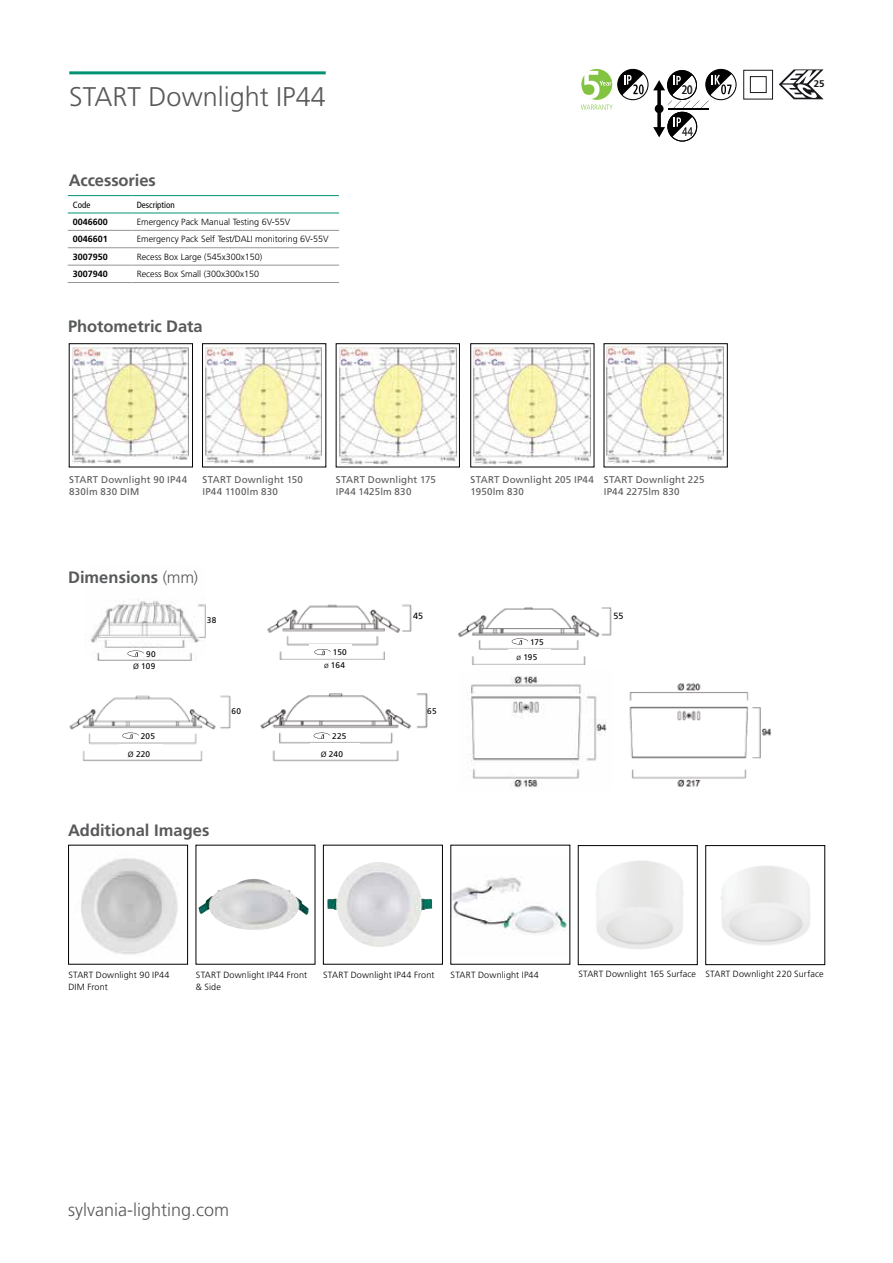
<style>
.page{position:relative;width:893px;height:1263px;background:#fff}
.page>*{position:absolute;margin:0;border:0;box-sizing:border-box;transform-origin:0 0}
.t1{font:300 27px "Frutiger LT Std";color:#58595b}
.t2{font:300 18px "Frutiger LT Std";color:#58595b}
.t3{font:700 16.5px "Frutiger LT Std";letter-spacing:-.005em;color:#58595b}
.t4{font:700 condensed 13.05px "Frutiger LT";color:#000;scale:.8 1}
.t5{font:9.75px/12px "Frutiger LT Std";letter-spacing:.02em;color:#58595b}
.t6{font:700 9.75px "Frutiger";color:#18171c}
.t7{font:300 9px/12px "Frutiger LT Std";color:#000}
.t8{font:700 9px "Frutiger LT Std";color:#000}
.t9{font:condensed 9px "Frutiger LT Std";color:#000}
.t10{font:9px "Frutiger LT Std";color:#000}
.t11{font:8.25px "Frutiger LT Std";letter-spacing:.02em;color:#000}
.s1{font-weight:300}
.s2{font-weight:300;font-size:10.5px}
</style>
<div class="page">
<svg style="left:743px;top:69px;width:30px;height:31px"></svg>
<hr style="left:69px;top:71px;width:257px;height:3px;background:#009373">
<img style="left:267px;top:604px;width:144px;height:56px">
<img style="left:90px;top:599px;width:116px;height:62px">
<img style="left:458px;top:607px;width:153px;height:57px">
<img style="left:69px;top:695px;width:161px;height:66px">
<img style="left:260px;top:693px;width:167px;height:68px">
<img style="left:607px;top:347px;width:117px;height:117px">
<img style="left:206px;top:347px;width:116px;height:116px">
<div style="left:202px;top:343px;width:124px;height:124px;border:1px solid #000"></div>
<img style="left:72px;top:347px;width:116px;height:116px">
<div style="left:69px;top:343px;width:124px;height:124px;border:1px solid #000"></div>
<img style="left:339px;top:347px;width:117px;height:117px">
<div style="left:336px;top:343px;width:124px;height:124px;border:1px solid #000"></div>
<img style="left:474px;top:348px;width:117px;height:117px">
<div style="left:470px;top:343px;width:124px;height:124px;border:1px solid #000"></div>
<hr style="left:68px;top:230px;width:64px;height:1px;background:#939598">
<hr style="left:68px;top:247px;width:64px;height:1px;background:#939598">
<hr style="left:68px;top:265px;width:64px;height:1px;background:#939598">
<hr style="left:68px;top:282px;width:64px;height:1px;background:#939598">
<hr style="left:132px;top:230px;width:207px;height:1px;background:#939598">
<hr style="left:132px;top:247px;width:207px;height:1px;background:#939598">
<hr style="left:132px;top:265px;width:207px;height:1px;background:#939598">
<hr style="left:132px;top:282px;width:207px;height:1px;background:#939598">
<hr style="left:68px;top:195px;width:64px;height:1px;background:#009373">
<hr style="left:68px;top:213px;width:64px;height:1px;background:#009373">
<hr style="left:132px;top:195px;width:207px;height:1px;background:#009373">
<hr style="left:132px;top:213px;width:207px;height:1px;background:#009373">
<img style="left:198px;top:879px;width:54px;height:51px">
<img style="left:81px;top:858px;width:97px;height:97px">
<div style="left:68px;top:845px;width:120px;height:119px;border:1px solid #000"></div>
<img style="left:327px;top:862px;width:68px;height:85px">
<div style="left:323px;top:845px;width:120px;height:119px;border:1px solid #000"></div>
<img style="left:453px;top:877px;width:115px;height:57px">
<div style="left:119px;top:648px;width:38px;height:8px;background:#fff"></div>
<div style="left:119px;top:744px;width:43px;height:11px;background:#fff"></div>
<div style="left:310px;top:743px;width:49px;height:12px;background:#fff"></div>
<div style="left:309px;top:644px;width:43px;height:12px;background:#fff"></div>
<div style="left:509px;top:649px;width:42px;height:11px;background:#fff"></div>
<svg style="left:128px;top:650px;width:16px;height:7px"></svg>
<svg style="left:314px;top:649px;width:17px;height:6px"></svg>
<svg style="left:581px;top:68px;width:156px;height:74px"></svg>
<img style="left:467px;top:676px;width:140px;height:112px">
<img style="left:629px;top:683px;width:142px;height:105px">
<img style="left:596px;top:860px;width:88px;height:89px">
<div style="left:578px;top:845px;width:119px;height:120px;border:1px solid #000"></div>
<img style="left:721px;top:866px;width:89px;height:79px">
<div style="left:705px;top:845px;width:120px;height:120px;border:1px solid #000"></div>
<svg style="left:122px;top:733px;width:17px;height:6px"></svg>
<svg style="left:314px;top:733px;width:16px;height:6px"></svg>
<svg style="left:512px;top:638px;width:16px;height:6px"></svg>
<svg style="left:779px;top:69px;width:45px;height:30px"></svg>
<h1 class="t1" style="left:69px;top:82px;width:258px">START Downlight IP44</h1>
<h3 class="t3" style="left:69px;top:171px;width:89px">Accessories</h3>
<p class="t9" style="left:73px;top:199px;width:19px">Code</p>
<p class="t9" style="left:137px;top:199px;width:40px">Description</p>
<p class="t8" style="left:73px;top:217px;width:37px">0046600</p>
<p class="t7" style="left:137px;top:216px;width:155px">Emergency Pack Manual Testing 6V-55V</p>
<p class="t8" style="left:73px;top:234px;width:37px">0046601</p>
<p class="t7" style="left:137px;top:233px;width:194px">Emergency Pack Self Test/DALI monitoring 6V-55V</p>
<p class="t8" style="left:73px;top:251px;width:37px">3007950</p>
<p class="t7" style="left:137px;top:251px;width:127px">Recess Box Large (545x300x150)</p>
<p class="t8" style="left:73px;top:269px;width:37px">3007940</p>
<p class="t7" style="left:137px;top:268px;width:124px">Recess Box Small (300x300x150</p>
<h3 class="t3" style="left:68px;top:316px;width:136px">Photometric Data</h3>
<h3 class="t4" style="left:682px;top:82px;width:15px">20</h3>
<h3 class="t4" style="left:682px;top:123px;width:15px">44</h3>
<p class="t5" style="left:69px;top:474px;width:119px">START Downlight 90 IP44<br>830lm 830 DIM</p>
<p class="t5" style="left:336px;top:474px;width:102px">START Downlight 175<br>IP44 1425lm 830</p>
<p class="t5" style="left:470px;top:474px;width:125px">START Downlight 205 IP44<br>1950lm 830</p>
<p class="t5" style="left:203px;top:474px;width:102px">START Downlight 150<br>IP44 1100lm 830</p>
<p class="t5" style="left:604px;top:474px;width:102px">START Downlight 225<br>IP44 2275lm 830</p>
<h3 class="t3" style="left:68px;top:568px;width:132px">Dimensions <span class="s1">(mm)</span></h3>
<p class="t11" style="left:207px;top:615px;width:11px">38</p>
<p class="t10" style="left:413px;top:610px;width:12px">45</p>
<p class="t10" style="left:614px;top:610px;width:12px">55</p>
<p class="t11" style="left:530px;top:637px;width:15px">175</p>
<p class="t11" style="left:146px;top:649px;width:11px">90</p>
<p class="t11" style="left:333px;top:647px;width:15px">150</p>
<p class="t11" style="left:133px;top:661px;width:24px"><span class="s2">ø</span> 109</p>
<p class="t11" style="left:324px;top:660px;width:22px"><span class="s1">ø</span> 164</p>
<p class="t11" style="left:231px;top:706px;width:11px">60</p>
<p class="t11" style="left:427px;top:706px;width:11px">65</p>
<p class="t11" style="left:141px;top:731px;width:16px">205</p>
<p class="t11" style="left:332px;top:731px;width:16px">225</p>
<p class="t11" style="left:128px;top:749px;width:24px"><span class="s2">ø</span> 220</p>
<p class="t11" style="left:321px;top:749px;width:24px"><span class="s2">ø</span> 240</p>
<h3 class="t3" style="left:68px;top:820px;width:143px">Additional Images</h3>
<p class="t11" style="left:517px;top:652px;width:22px"><span class="s1">ø</span> 195</p>
<p class="t6" style="left:814px;top:78px;width:12px">25</p>
<p class="t7" style="left:196px;top:969px;width:113px">START Downlight IP44 Front &amp; Side</p>
<p class="t7" style="left:68px;top:969px;width:103px">START Downlight 90 IP44<br>DIM Front</p>
<p class="t7" style="left:323px;top:969px;width:113px">START Downlight IP44 Front</p>
<p class="t7" style="left:451px;top:969px;width:90px">START Downlight IP44</p>
<p class="t7" style="left:578px;top:967px;width:247px">START Downlight 165 Surface START Downlight 220 Surface</p>
<h2 class="t2" style="left:68px;top:1200px;width:162px">sylvania-lighting.com</h2>
</div>
